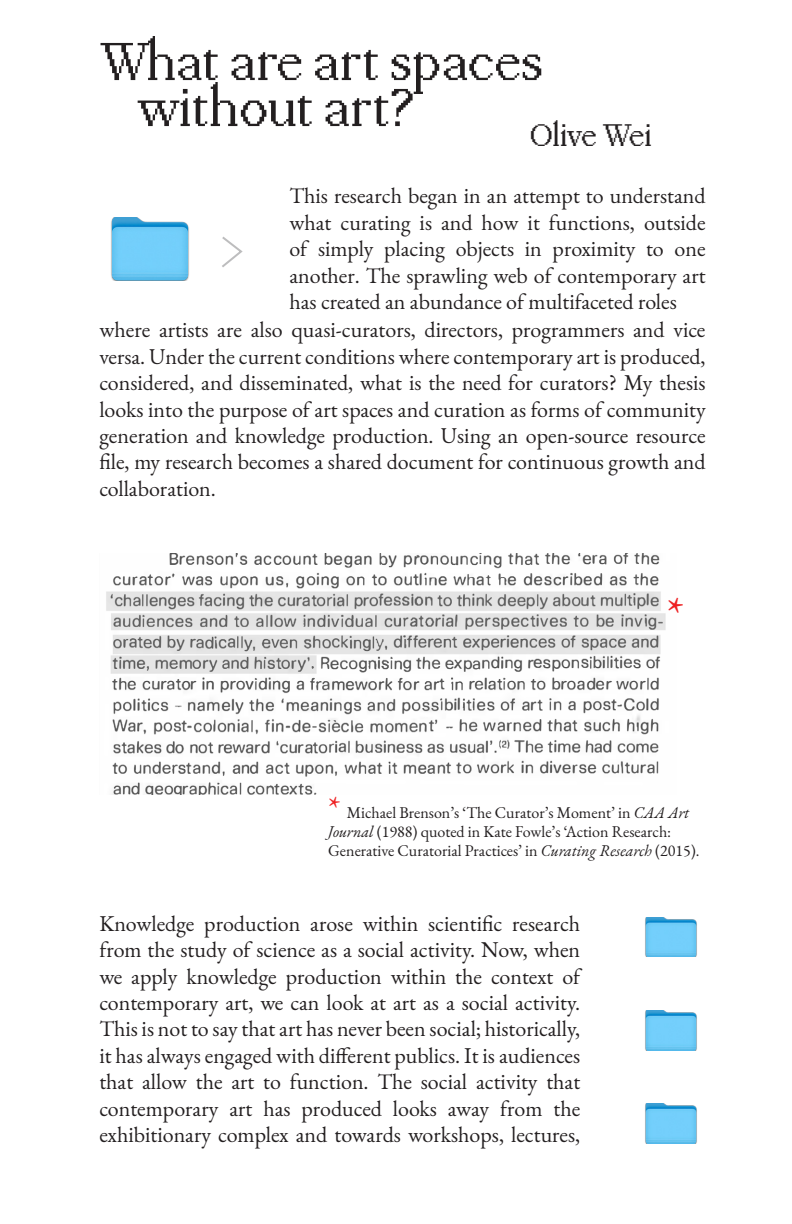
<style>
.page{position:relative;width:792px;height:1224px;background:#fff}
.page>*{position:absolute;margin:0;border:0;box-sizing:border-box;transform-origin:0 0}
.t1{font:58px/46px "PP Mondwest";letter-spacing:-.01em;color:#231f20}
.t2{font:44px "Minion Pro";color:#ee2123}
.t3{font:34px "PP Mondwest";letter-spacing:-.03em;color:#231f20}
.t4{font:22px/26.4px "EB Garamond";color:#231f20;text-align:justify}
.t5{font:16px/19.2px "EB Garamond";color:#231f20}
.s1{font-family:"Minion Pro";font-size:32px;color:#ee2123}
.s2{font-style:italic}
</style>
<div class="page">
<img style="left:111px;top:218px;width:78px;height:63px">
<svg style="left:222px;top:236px;width:21px;height:31px"></svg>
<img style="left:106px;top:553px;width:560px;height:242px">
<img style="left:645px;top:918px;width:52px;height:39px">
<img style="left:645px;top:1011px;width:52px;height:39px">
<img style="left:645px;top:1104px;width:52px;height:39px">
<p class="t1" style="left:136px;top:37px;width:409px;text-indent:-37px">What are art spaces without art?</p>
<p class="t3" style="left:529px;top:115px;width:124px">Olive Wei</p>
<p class="t4" style="left:289px;top:183px;width:418px">This research began in an attempt to understand what curating is and how it functions, outside of simply placing objects in proximity to one another. The sprawling web of contemporary art has created an abundance of multifaceted roles</p>
<p class="t4" style="left:99px;top:317px;width:608px">where artists are also quasi-curators, directors, programmers and vice versa. Under the current conditions where contemporary art is produced, considered, and disseminated, what is the need for curators? My thesis looks into the purpose of art spaces and curation as forms of community generation and knowledge production. Using an open-source resource file, my research becomes a shared document for continuous growth and collaboration.</p>
<p class="t2" style="left:667px;top:584px;width:19px">*</p>
<p class="t5" style="left:328px;top:803px;width:373px"><span class="s1">*</span> Michael Brenson’s ‘The Curator’s Moment’ in <span class="s2">CAA Art<br>Journal</span> (1988) quoted in Kate Fowle’s ‘Action Research:<br>Generative Curatorial Practices’ in <span class="s2">Curating Research</span> (2015).</p>
<p class="t4" style="left:99px;top:910px;width:483px">Knowledge production arose within scientific research from the study of science as a social activity. Now, when we apply knowledge production within the context of contemporary art, we can look at art as a social activity.<br>This is not to say that art has never been social; historically, it has always engaged with different publics. It is audiences that allow the art to function. The social activity that contemporary art has produced looks away from the exhibitionary complex and towards workshops, lectures,</p>
</div>
